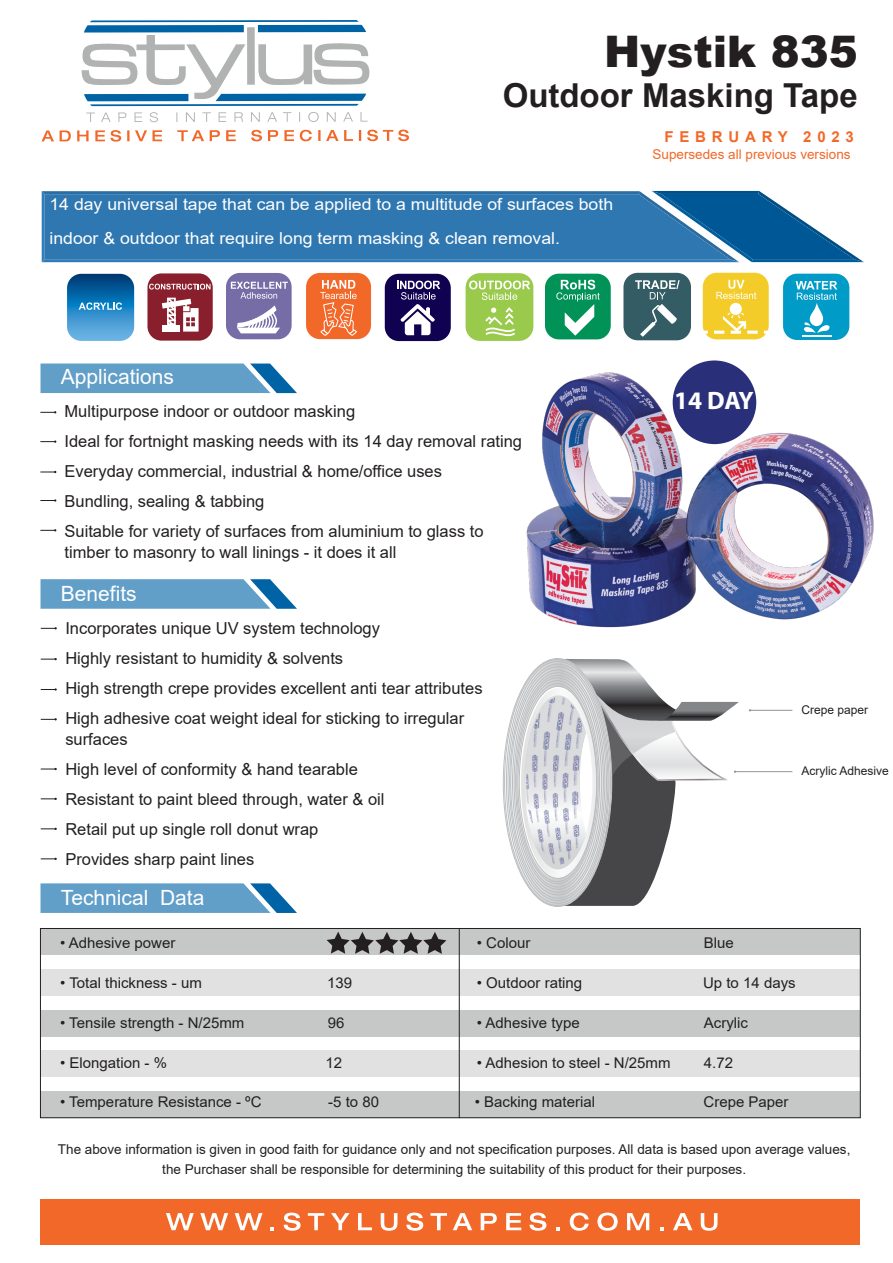
<style>
.page{position:relative;width:893px;height:1263px;background:#fff}
.page>*{position:absolute;margin:0;border:0;box-sizing:border-box;transform-origin:0 0}
.t1{font:900 43.5px "Arial";color:#231f20}
.t2{font:700 33px "Arial";color:#231f20}
.t3{font:700 25.2px "Myriad Pro";color:#fff}
.t4{font:21px "Arial";color:#fff}
.t5{font:16.5px/30px "Arial";color:#231f20}
.t6{font:16.5px/33.6px "Arial";color:#fff;scale:1.07 1}
.t7{font:700 15px "Arial";letter-spacing:.385em;color:#f26829}
.t8{font:14.85px "Arial";color:#231f20}
.t9{font:13.5px/19.5px "Arial";color:#231f20;text-align:center}
.t10{font:13.5px "Arial";color:#f26829}
.t11{font:12px "Arial";color:#231f20}
</style>
<div class="page">
<svg style="left:40px;top:363px;width:257px;height:30px;background:#68a2ca"></svg>
<svg style="left:40px;top:579px;width:257px;height:30px;background:#68a2ca"></svg>
<svg style="left:40px;top:883px;width:257px;height:30px;background:#68a2ca"></svg>
<div style="left:40px;top:928px;width:820px;height:27px;background:#c6c8c7"></div>
<div style="left:40px;top:969px;width:820px;height:27px;background:#e0e1e0"></div>
<div style="left:40px;top:1010px;width:820px;height:27px;background:#c6c8c7"></div>
<div style="left:40px;top:1050px;width:820px;height:27px;background:#e0e1e0"></div>
<div style="left:40px;top:1091px;width:820px;height:27px;background:#c6c8c7"></div>
<hr style="left:459px;top:929px;width:1px;height:189px;background:#231f20">
<div style="left:40px;top:928px;width:821px;height:190px;border:1px solid #231f20"></div>
<svg style="left:327px;top:932px;width:119px;height:22px"></svg>
<div style="left:623px;top:273px;width:68px;height:67px;background:#335c64;border-radius:14px"></div>
<svg style="left:635px;top:280px;width:45px;height:57px"></svg>
<svg style="left:67px;top:274px;width:67px;height:67px;background:#3486be"></svg>
<svg style="left:82px;top:20px;width:287px;height:86px"></svg>
<svg style="left:86px;top:112px;width:282px;height:10px"></svg>
<svg style="left:42px;top:130px;width:367px;height:12px"></svg>
<img style="left:526px;top:371px;width:348px;height:257px">
<div style="left:673px;top:360px;width:83px;height:84px;background:#293079;border-radius:50%"></div>
<svg style="left:42px;top:191px;width:822px;height:71px;background:#3a7eb3"></svg>
<svg style="left:41px;top:411px;width:15px;height:2px"></svg>
<svg style="left:41px;top:440px;width:15px;height:3px"></svg>
<svg style="left:41px;top:471px;width:15px;height:2px"></svg>
<svg style="left:41px;top:529px;width:15px;height:2px"></svg>
<svg style="left:41px;top:627px;width:16px;height:2px"></svg>
<svg style="left:41px;top:658px;width:16px;height:2px"></svg>
<svg style="left:41px;top:688px;width:16px;height:3px"></svg>
<svg style="left:41px;top:718px;width:16px;height:2px"></svg>
<svg style="left:41px;top:768px;width:16px;height:2px"></svg>
<svg style="left:41px;top:798px;width:16px;height:2px"></svg>
<div style="left:147px;top:273px;width:66px;height:68px;background:#891f2c;border-radius:14px"></div>
<svg style="left:149px;top:284px;width:62px;height:6px"></svg>
<svg style="left:162px;top:297px;width:37px;height:35px"></svg>
<div style="left:545px;top:274px;width:66px;height:65px;background:#009257;border-radius:14px"></div>
<svg style="left:556px;top:280px;width:44px;height:56px"></svg>
<svg style="left:41px;top:499px;width:15px;height:3px"></svg>
<div style="left:226px;top:273px;width:66px;height:66px;background:#766da7;border-radius:14px"></div>
<svg style="left:231px;top:282px;width:57px;height:17px"></svg>
<svg style="left:237px;top:305px;width:43px;height:28px"></svg>
<div style="left:385px;top:274px;width:66px;height:67px;background:#100151;border-radius:14px"></div>
<svg style="left:397px;top:281px;width:43px;height:54px"></svg>
<div style="left:306px;top:273px;width:65px;height:66px;background:#f26829;border-radius:14px"></div>
<svg style="left:320px;top:280px;width:37px;height:56px"></svg>
<svg style="left:41px;top:828px;width:16px;height:2px"></svg>
<div style="left:783px;top:274px;width:66px;height:66px;background:#009bc6;border-radius:14px"></div>
<svg style="left:796px;top:281px;width:41px;height:55px"></svg>
<div style="left:466px;top:273px;width:67px;height:68px;background:#99ca4b;border-radius:14px"></div>
<svg style="left:469px;top:280px;width:61px;height:20px"></svg>
<svg style="left:485px;top:308px;width:30px;height:29px"></svg>
<div style="left:703px;top:273px;width:66px;height:66px;background:#f4cc29;border-radius:14px"></div>
<svg style="left:716px;top:280px;width:40px;height:19px"></svg>
<div style="left:730px;top:303px;width:12px;height:12px;background:#fff;border-radius:50%"></div>
<svg style="left:714px;top:312px;width:55px;height:22px"></svg>
<svg style="left:41px;top:858px;width:16px;height:2px"></svg>
<div style="left:40px;top:1199px;width:819px;height:45px;background:#f26829"></div>
<svg style="left:166px;top:1213px;width:28px;height:17px"></svg>
<svg style="left:200px;top:1213px;width:28px;height:17px"></svg>
<svg style="left:235px;top:1213px;width:28px;height:17px"></svg>
<svg style="left:270px;top:1227px;width:4px;height:3px"></svg>
<svg style="left:284px;top:1212px;width:17px;height:19px"></svg>
<svg style="left:308px;top:1213px;width:16px;height:17px"></svg>
<svg style="left:331px;top:1213px;width:19px;height:17px"></svg>
<svg style="left:358px;top:1213px;width:14px;height:17px"></svg>
<svg style="left:381px;top:1213px;width:16px;height:18px"></svg>
<svg style="left:406px;top:1212px;width:17px;height:19px"></svg>
<svg style="left:431px;top:1213px;width:16px;height:17px"></svg>
<svg style="left:453px;top:1213px;width:19px;height:17px"></svg>
<svg style="left:481px;top:1213px;width:16px;height:17px"></svg>
<svg style="left:506px;top:1213px;width:15px;height:17px"></svg>
<svg style="left:529px;top:1212px;width:17px;height:19px"></svg>
<svg style="left:556px;top:1227px;width:4px;height:3px"></svg>
<svg style="left:570px;top:1212px;width:19px;height:19px"></svg>
<svg style="left:597px;top:1212px;width:21px;height:19px"></svg>
<svg style="left:627px;top:1213px;width:22px;height:17px"></svg>
<svg style="left:660px;top:1227px;width:4px;height:3px"></svg>
<svg style="left:673px;top:1213px;width:19px;height:17px"></svg>
<svg style="left:701px;top:1213px;width:16px;height:18px"></svg>
<hr style="left:750px;top:710px;width:42px;height:1px;background:#939598">
<hr style="left:735px;top:771px;width:57px;height:1px;background:#939598">
<svg style="left:712px;top:702px;width:27px;height:79px"></svg>
<img style="left:502px;top:658px;width:210px;height:249px">
<h1 class="t1" style="left:604px;top:19px;width:255px">Hystik 835</h1>
<h2 class="t2" style="left:503px;top:72px;width:357px">Outdoor Masking Tape</h2>
<p class="t7" style="left:665px;top:127px;width:191px">FEBRUARY 2023</p>
<p class="t6" style="left:49px;top:188px;width:528px">14 day universal tape that can be applied to a multitude of surfaces both indoor &amp; outdoor that require long term masking &amp; clean removal.</p>
<p class="t10" style="left:652px;top:145px;width:200px">Supersedes all previous versions</p>
<p class="t4" style="left:61px;top:363px;width:115px">Applications</p>
<p class="t5" style="left:64px;top:396px;width:459px">Multipurpose indoor or outdoor masking<br>Ideal for fortnight masking needs with its 14 day removal rating Everyday commercial, industrial &amp; home/office uses<br>Bundling, sealing &amp; tabbing<br>Suitable for variety of surfaces from aluminium to glass to</p>
<p class="t5" style="left:64px;top:537px;width:333px">timber to masonry to wall linings - it does it all</p>
<p class="t4" style="left:61px;top:579px;width:77px">Benefits</p>
<p class="t5" style="left:65px;top:613px;width:419px">Incorporates unique UV system technology<br>Highly resistant to humidity &amp; solvents<br>High strength crepe provides excellent anti tear attributes High adhesive coat weight ideal for sticking to irregular</p>
<p class="t5" style="left:65px;top:724px;width:321px">surfaces<br>High level of conformity &amp; hand tearable<br>Resistant to paint bleed through, water &amp; oil<br>Retail put up single roll donut wrap<br>Provides sharp paint lines</p>
<p class="t4" style="left:61px;top:883px;width:145px">Technical Data</p>
<h3 class="t3" style="left:674px;top:384px;width:81px">14 DAY</h3>
<p class="t11" style="left:801px;top:702px;width:68px">Crepe paper</p>
<p class="t11" style="left:801px;top:763px;width:89px">Acrylic Adhesive</p>
<p class="t8" style="left:60px;top:932px;width:117px">• Adhesive power</p>
<p class="t8" style="left:477px;top:932px;width:55px">• Colour</p>
<p class="t8" style="left:704px;top:932px;width:32px">Blue</p>
<p class="t8" style="left:60px;top:972px;width:143px">• Total thickness - um</p>
<p class="t8" style="left:327px;top:972px;width:27px">139</p>
<p class="t8" style="left:477px;top:972px;width:107px">• Outdoor rating</p>
<p class="t8" style="left:703px;top:972px;width:94px">Up to 14 days</p>
<p class="t8" style="left:60px;top:1012px;width:186px">• Tensile strength - N/25mm</p>
<p class="t8" style="left:328px;top:1012px;width:18px">96</p>
<p class="t8" style="left:477px;top:1012px;width:104px">• Adhesive type</p>
<p class="t8" style="left:704px;top:1012px;width:46px">Acrylic</p>
<p class="t8" style="left:60px;top:1052px;width:108px">• Elongation - %</p>
<p class="t8" style="left:326px;top:1052px;width:18px">12</p>
<p class="t8" style="left:477px;top:1052px;width:195px">• Adhesion to steel - N/25mm</p>
<p class="t8" style="left:704px;top:1052px;width:31px">4.72</p>
<p class="t8" style="left:60px;top:1092px;width:203px">• Temperature Resistance - ºC</p>
<p class="t8" style="left:328px;top:1092px;width:52px">-5 to 80</p>
<p class="t8" style="left:475px;top:1092px;width:122px">• Backing material</p>
<p class="t8" style="left:704px;top:1092px;width:87px">Crepe Paper</p>
<p class="t9" style="left:58px;top:1139px;width:794px">The above information is given in good faith for guidance only and not specification purposes. All data is based upon average values, the Purchaser shall be responsible for determining the suitability of this product for their purposes.</p>
</div>
